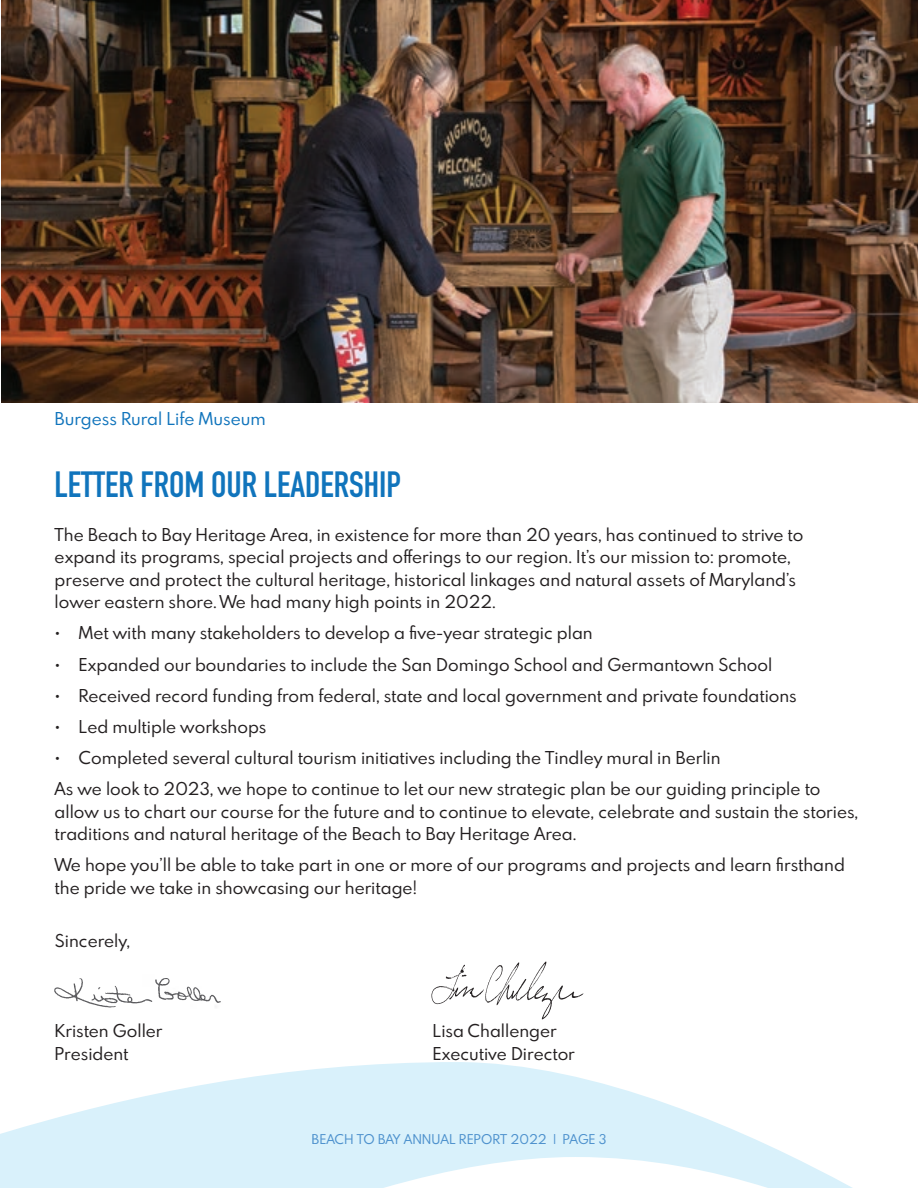
<style>
.page{position:relative;width:918px;height:1188px;background:#fff}
.page>*{position:absolute;margin:0;border:0;box-sizing:border-box;transform-origin:0 0}
.t1{font:700 36px "DIN Condensed";color:#1074bc}
.t2{font:15.75px/22.5px "Spartan MB";color:#231f20}
.t3{font:15.75px "Spartan MB";color:#1074bc}
.t4{font:12px "Spartan MB";color:#4d91cd}
</style>
<div class="page">
<img style="left:1px;top:0;width:917px;height:403px">
<img style="left:431px;top:961px;width:153px;height:59px">
<img style="left:54px;top:978px;width:167px;height:30px">
<img style="left:55px;top:979px;width:165px;height:28px">
<svg style="left:0;top:1062px;width:852px;height:126px;fill:#d9f1fb"></svg>
<div style="left:313px;top:1134px;width:293px;height:11px;background:#d9f1fb"></div>
<p class="t3" style="left:55px;top:407px;width:213px">Burgess Rural Life Museum</p>
<h1 class="t1" style="left:55px;top:460px;width:348px">LETTER FROM OUR LEADERSHIP</h1>
<p class="t2" style="left:55px;top:523px;width:750px">The Beach to Bay Heritage Area, in existence for more than 20 years, has continued to strive to expand its programs, special projects and offerings to our region. It’s our mission to: promote, preserve and protect the cultural heritage, historical linkages and natural assets of Maryland’s lower eastern shore. We had many high points in 2022.</p>
<p class="t2" style="left:55px;top:621px;width:540px">• Met with many stakeholders to develop a five-year strategic plan</p>
<p class="t2" style="left:55px;top:653px;width:719px">• Expanded our boundaries to include the San Domingo School and Germantown School</p>
<p class="t2" style="left:55px;top:684px;width:744px">• Received record funding from federal, state and local government and private foundations</p>
<p class="t2" style="left:55px;top:715px;width:213px">• Led multiple workshops</p>
<p class="t2" style="left:55px;top:742px;width:767px;line-height:31.2px">• Completed several cultural tourism initiatives including the Tindley mural in Berlin<br>As we look to 2023, we hope to continue to let our new strategic plan be our guiding principle to</p>
<p class="t2" style="left:55px;top:800px;width:805px">allow us to chart our course for the future and to continue to elevate, celebrate and sustain the stories, traditions and natural heritage of the Beach to Bay Heritage Area.</p>
<p class="t2" style="left:55px;top:853px;width:792px">We hope you’ll be able to take part in one or more of our programs and projects and learn firsthand the pride we take in showcasing our heritage!</p>
<p class="t2" style="left:55px;top:929px;width:77px">Sincerely,</p>
<p class="t2" style="left:55px;top:1019px;width:109px">Kristen Goller</p>
<p class="t2" style="left:433px;top:1019px;width:126px">Lisa Challenger</p>
<p class="t2" style="left:55px;top:1042px;width:75px">President</p>
<p class="t2" style="left:433px;top:1042px;width:144px">Executive Director</p>
<p class="t4" style="left:312px;top:1130px;width:296px">BEACH TO BAY ANNUAL REPORT 2022 | PAGE 3</p>
</div>
